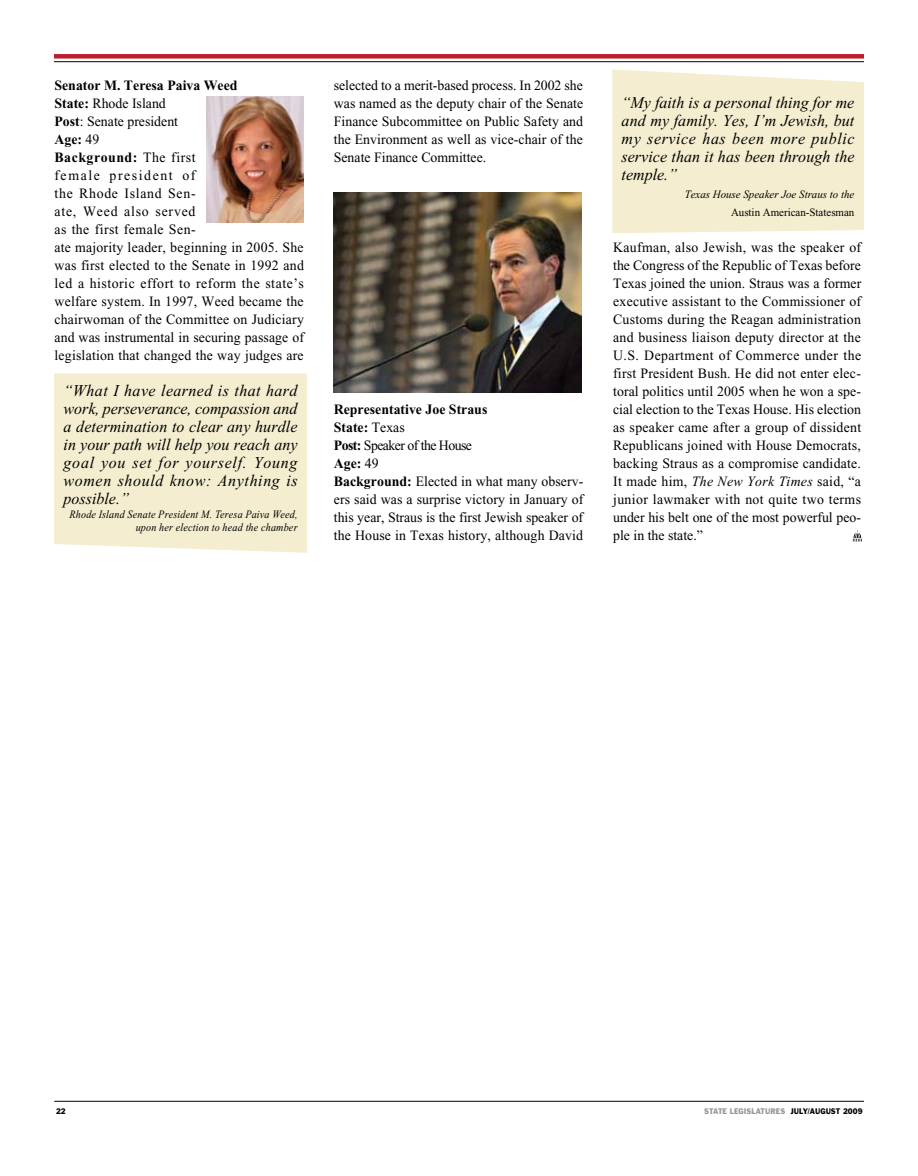
<style>
.page{position:relative;width:918px;height:1176px;background:#fff}
.page>*{position:absolute;margin:0;border:0;box-sizing:border-box;transform-origin:0 0}
.t1{font:italic 16.5px/18px "Times New Roman";letter-spacing:.035em;color:#000;text-align:justify}
.t2{font:14.25px/18px "Times New Roman";letter-spacing:.01em;color:#000}
.t3{font:italic 11.25px/13.5px "Times New Roman";letter-spacing:.015em;color:#000;text-align:right;scale:.9 1}
.t4{font:italic 11.25px "Times New Roman";letter-spacing:.015em;color:#000}
.t5{font:11.25px "Times New Roman";color:#000}
.t6{font:7.5px "Franklin Gothic";letter-spacing:.01em;color:#939598;scale:.9 1}
.t7{font:7.5px "Franklin Gothic";letter-spacing:.01em;color:#000;scale:.9 1}
.s1{font-weight:700}
.s2{font-style:italic}
.s3{color:#000}
</style>
<div class="page">
<hr style="left:54px;top:1100px;width:810px;height:1px;background:#000">
<hr style="left:54px;top:61px;width:810px;height:1px;background:#000">
<hr style="left:54px;top:54px;width:810px;height:4px;background:#bd1e2d">
<div style="left:54px;top:373px;width:253px;height:179px;background:#f4edd0"></div>
<div style="left:612px;top:69px;width:252px;height:164px;background:#f4edd0"></div>
<img style="left:206px;top:96px;width:98px;height:126px">
<img style="left:333px;top:193px;width:249px;height:199px">
<svg style="left:853px;top:530px;width:9px;height:11px"></svg>
<p class="t2" style="left:55px;top:76px;width:251px"><span class="s1">Senator M. Teresa Paiva Weed<br>State:</span> Rhode Island<br><span class="s1">Post</span>: Senate president<br><span class="s1">Age:</span> 49<br><span class="s1">Background:</span> The first<br>female president of<br>the Rhode Island Sen-<br>ate, Weed also served<br>as the first female Sen-<br>ate majority leader, beginning in 2005. She was first elected to the Senate in 1992 and led a historic effort to reform the state’s welfare system. In 1997, Weed became the chairwoman of the Committee on Judiciary and was instrumental in securing passage of legislation that changed the way judges are</p>
<p class="t2" style="left:334px;top:76px;width:251px;text-align:justify">selected to a merit-based process. In 2002 she was named as the deputy chair of the Senate Finance Subcommittee on Public Safety and the Environment as well as vice-chair of the Senate Finance Committee.</p>
<p class="t1" style="left:64px;top:382px;width:236px">“What I have learned is that hard work, perseverance, compassion and a determination to clear any hurdle in your path will help you reach any goal you set for yourself. Young women should know: Anything is possible.”</p>
<p class="t3" style="left:69px;top:507px;width:255px">Rhode Island Senate President M. Teresa Paiva Weed, upon her election to head the chamber</p>
<p class="t2" style="left:334px;top:400px;width:251px"><span class="s1">Representative Joe Straus<br>State:</span> Texas<br><span class="s1">Post:</span> Speaker of the House<br><span class="s1">Age:</span> 49<br><span class="s1">Background:</span> Elected in what many observ&shy;ers said was a surprise victory in January of this year, Straus is the first Jewish speaker of the House in Texas history, although David</p>
<p class="t1" style="left:622px;top:94px;width:234px">“My faith is a personal thing for me and my family. Yes, I’m Jewish, but my service has been more public service than it has been through the temple.”</p>
<p class="t4" style="left:685px;top:188px;width:171px">Texas House Speaker Joe Straus to the</p>
<p class="t5" style="left:731px;top:206px;width:125px">Austin American-Statesman</p>
<p class="t2" style="left:613px;top:238px;width:250px;text-align:justify">Kaufman, also Jewish, was the speaker of the Congress of the Republic of Texas before Texas joined the union. Straus was a former executive assistant to the Commissioner of Customs during the Reagan administration and business liaison deputy director at the U.S. Department of Commerce under the first President Bush. He did not enter elec&shy;toral politics until 2005 when he won a spe&shy;cial election to the Texas House. His election as speaker came after a group of dissident Republicans joined with House Democrats, backing Straus as a compromise candidate.<br>It made him, <span class="s2">The New York Times</span> said, “a junior lawmaker with not quite two terms under his belt one of the most powerful peo&shy;ple in the state.”</p>
<p class="t7" style="left:56px;top:1105px;width:12px">22</p>
<p class="t6" style="left:704px;top:1105px;width:125px">STATE LEGI SLATURES <span class="s3">JULY/AUGUST</span></p>
<p class="t7" style="left:843px;top:1105px;width:23px">2009</p>
</div>
